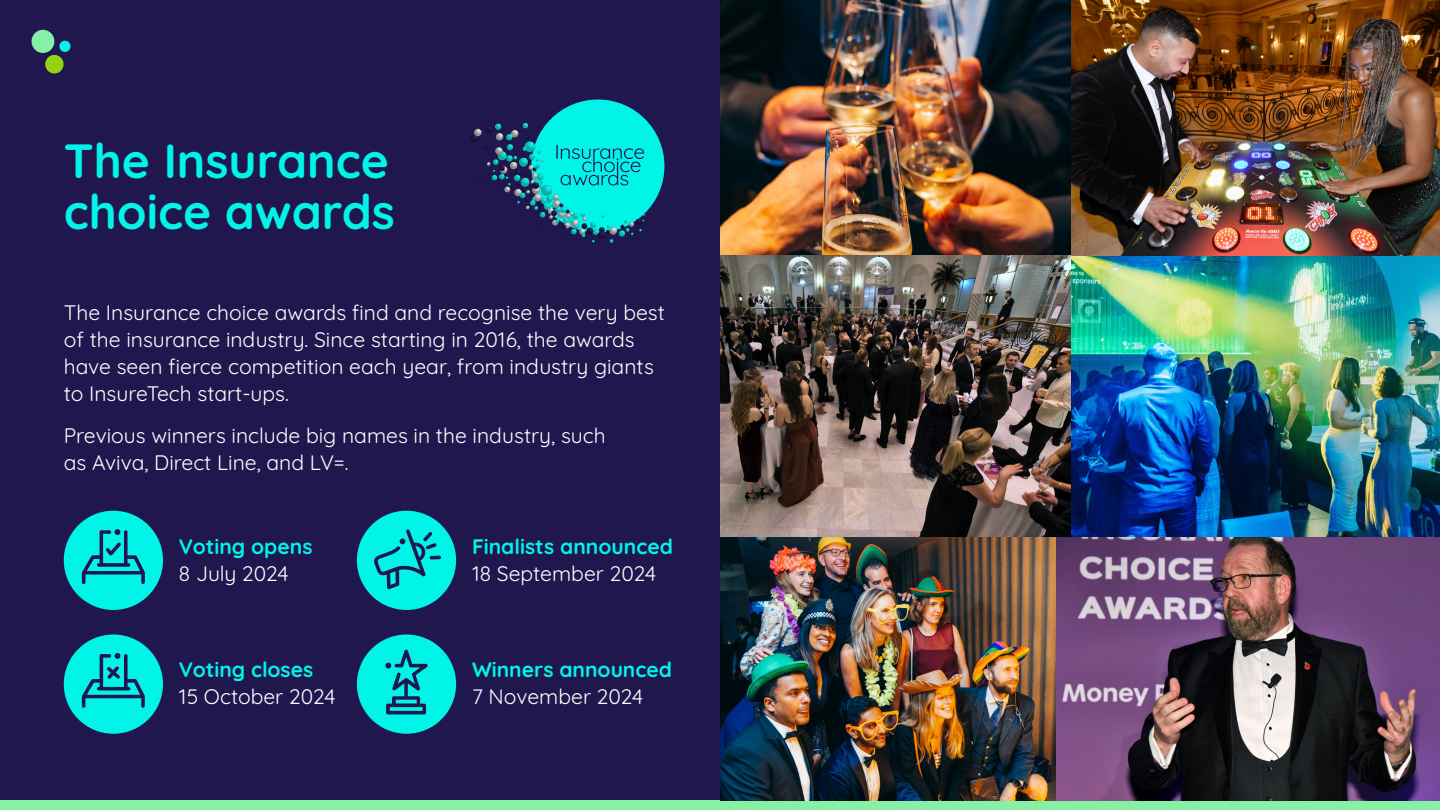
<style>
.page{position:relative;width:1440px;height:810px;background:#fff}
.page>*{position:absolute;margin:0;border:0;box-sizing:border-box;transform-origin:0 0}
.t1{font:700 48px/51px "Quicksand";color:#00f5e8}
.t2{font:21px/27px "Quicksand";color:#fff}
.t3{font:700 21px "Quicksand";color:#00f5e8}
</style>
<div class="page">
<div style="left:0;top:0;width:772px;height:800px;background:#21174f"></div>
<svg style="left:32px;top:29px;width:39px;height:45px"></svg>
<div style="left:0;top:800px;width:1440px;height:10px;background:#87f0a6"></div>
<div style="left:64px;top:511px;width:99px;height:99px;background:#00f5e8;border-radius:50%"></div>
<div style="left:64px;top:635px;width:99px;height:99px;background:#00f5e8;border-radius:50%"></div>
<div style="left:357px;top:511px;width:99px;height:99px;background:#00f5e8;border-radius:50%"></div>
<div style="left:357px;top:635px;width:99px;height:99px;background:#00f5e8;border-radius:50%"></div>
<svg style="left:385px;top:650px;width:43px;height:64px"></svg>
<svg style="left:374px;top:529px;width:67px;height:60px"></svg>
<svg style="left:82px;top:653px;width:63px;height:55px"></svg>
<svg style="left:82px;top:529px;width:63px;height:55px"></svg>
<div style="left:531px;top:100px;width:133px;height:133px;background:#00f5e8;border-radius:50%"></div>
<img style="left:720px;top:0;width:351px;height:800px">
<img style="left:1071px;top:0;width:369px;height:538px">
<img style="left:1056px;top:538px;width:384px;height:262px">
<img style="left:470px;top:108px;width:185px;height:135px">
<h1 class="t1" style="left:64px;top:130px;width:333px">The Insurance choice awards</h1>
<p class="t2" style="left:64px;top:297px;width:603px">The Insurance choice awards find and recognise the very best of the insurance industry. Since starting in 2016, the awards have seen fierce competition each year, from industry giants to InsureTech start-ups.</p>
<p class="t2" style="left:64px;top:420px;width:543px">Previous winners include big names in the industry, such as Aviva, Direct Line, and LV=.</p>
<p class="t3" style="left:179px;top:530px;width:135px">Voting opens</p>
<p class="t2" style="left:179px;top:558px;width:111px">8 July 2024</p>
<p class="t3" style="left:179px;top:654px;width:136px">Voting closes</p>
<p class="t2" style="left:179px;top:681px;width:158px">15 October 2024</p>
<p class="t3" style="left:472px;top:530px;width:202px">Finalists announced</p>
<p class="t2" style="left:472px;top:558px;width:186px">18 September 2024</p>
<p class="t3" style="left:472px;top:654px;width:201px">Winners announced</p>
<p class="t2" style="left:472px;top:681px;width:173px">7 November 2024</p>
</div>
